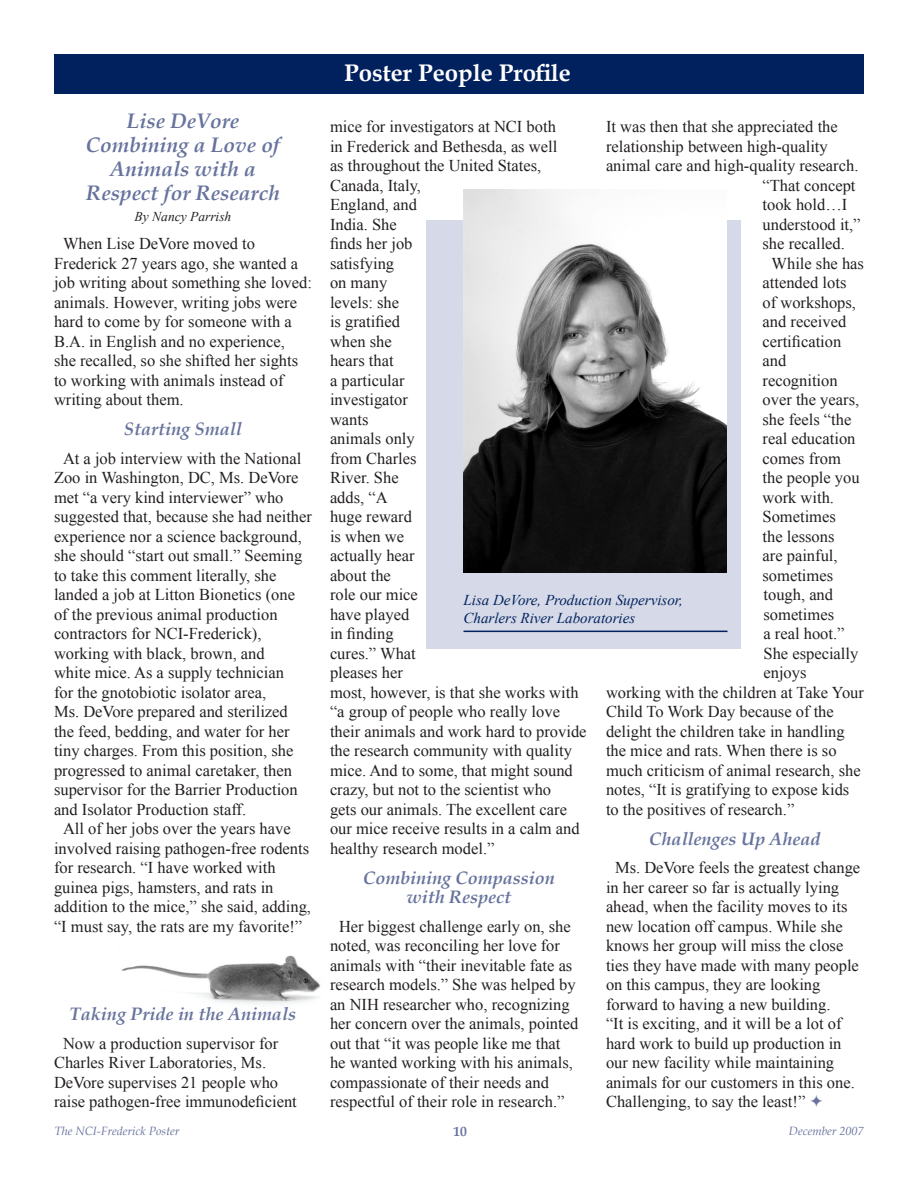
<style>
.page{position:relative;width:918px;height:1188px;background:#fff}
.page>*{position:absolute;margin:0;border:0;box-sizing:border-box;transform-origin:0 0}
._16pt_White_Heading{font:700 24px "Book Antiqua";color:#fff}
._14pt_3_Line_Subhead{font:italic 700 21px/24px "Book Antiqua";color:#67739d;text-align:center}
._12pt_SubSubhead{font:italic 700 18px/19.5px "Book Antiqua";color:#67739d;text-align:center}
.Main_Text{font:16.5px/19.5px "Times New Roman";color:#231f20}
.Cutlines{font:italic 15px/18px "Times New Roman";color:#00215d}
.Byline{font:italic 13.5px "Times New Roman";color:#231f20}
.t1{font:700 13.5px "Book Antiqua";color:#67739d}
.t2{font:italic 12px "Book Antiqua";color:#67739d}
</style>
<div class="page">
<div style="left:426px;top:220px;width:315px;height:430px;background:#d6d9e7"></div>
<div style="left:54px;top:54px;width:810px;height:40px;background:#00215d"></div>
<img style="left:121px;top:955px;width:200px;height:49px">
<img style="left:463px;top:189px;width:264px;height:384px">
<hr style="left:464px;top:631px;width:264px;height:1px;background:#00215d">
<p class="_14pt_3_Line_Subhead" style="left:86px;top:109px;width:196px">Lise DeVore<br>Combining a Love of<br>Animals with a<br>Respect for Research</p>
<p class="Byline" style="left:135px;top:207px;width:98px">By Nancy Parrish</p>
<p class="Main_Text" style="left:54px;top:233px;width:260px;text-indent:9px">When Lise DeVore moved to<br>Frederick 27 years ago, she wanted a job writing about something she loved: animals. However, writing jobs were hard to come by for someone with a<br>B.A. in English and no experience,<br>she recalled, so she shifted her sights to working with animals instead of writing about them.</p>
<p class="_12pt_SubSubhead" style="left:124px;top:419px;width:119px">Starting Small</p>
<p class="Main_Text" style="left:54px;top:448px;width:260px;text-indent:9px">At a job interview with the National Zoo in Washington, DC, Ms. DeVore met “a very kind interviewer” who suggested that, because she had neither experience nor a science background, she should “start out small.” Seeming to take this comment literally, she landed a job at Litton Bionetics (one of the previous animal production contractors for NCI-Frederick), working with black, brown, and<br>white mice. As a supply technician<br>for the gnotobiotic isolator area,<br>Ms. DeVore prepared and sterilized the feed, bedding, and water for her tiny charges. From this position, she progressed to animal caretaker, then supervisor for the Barrier Production and Isolator Production staff.</p>
<p class="Main_Text" style="left:54px;top:818px;width:259px;text-indent:9px">All of her jobs over the years have involved raising pathogen-free rodents for research. “I have worked with guinea pigs, hamsters, and rats in addition to the mice,” she said, adding, “I must say, the rats are my favorite!”</p>
<p class="_12pt_SubSubhead" style="left:70px;top:1004px;width:228px">Taking Pride in the Animals</p>
<p class="Main_Text" style="left:54px;top:1033px;width:244px;text-indent:9px">Now a production supervisor for Charles River Laboratories, Ms.<br>DeVore supervises 21 people who raise pathogen-free immunodeficient</p>
<p class="_16pt_White_Heading" style="left:344px;top:57px;width:228px">Poster People Profile</p>
<p class="Main_Text" style="left:330px;top:116px;width:258px">mice for investigators at NCI both<br>in Frederick and Bethesda, as well<br>as throughout the United States,<br>Canada, Italy,<br>England, and<br>India. She<br>finds her job<br>satisfying<br>on many<br>levels: she<br>is gratified<br>when she<br>hears that<br>a particular<br>investigator<br>wants<br>animals only<br>from Charles<br>River. She<br>adds, “A<br>huge reward<br>is when we<br>actually hear<br>about the<br>role our mice<br>have played<br>in finding<br>cures.” What<br>pleases her<br>most, however, is that she works with “a group of people who really love their animals and work hard to provide the research community with quality mice. And to some, that might sound crazy, but not to the scientist who<br>gets our animals. The excellent care our mice receive results in a calm and healthy research model.”</p>
<p class="_12pt_SubSubhead" style="left:363px;top:868px;width:193px">Combining Compassion with Respect</p>
<p class="Main_Text" style="left:330px;top:916px;width:250px;text-indent:9px">Her biggest challenge early on, she noted, was reconciling her love for animals with “their inevitable fate as research models.” She was helped by an NIH researcher who, recognizing her concern over the animals, pointed out that “it was people like me that he wanted working with his animals, compassionate of their needs and respectful of their role in research.”</p>
<p class="Main_Text" style="left:606px;top:116px;width:233px">It was then that she appreciated the</p>
<p class="Main_Text" style="left:606px;top:136px;width:223px">relationship between high-quality</p>
<p class="Main_Text" style="left:606px;top:155px;width:254px">animal care and high-quality research.</p>
<p class="Main_Text" style="left:763px;top:175px;width:95px">“That concept</p>
<p class="Main_Text" style="left:763px;top:194px;width:86px">took hold…I</p>
<p class="Main_Text" style="left:763px;top:214px;width:100px">understood it,”</p>
<p class="Main_Text" style="left:763px;top:233px;width:84px">she recalled.</p>
<p class="Main_Text" style="left:772px;top:253px;width:94px">While she has</p>
<p class="Main_Text" style="left:763px;top:272px;width:85px">attended lots</p>
<p class="Main_Text" style="left:763px;top:292px;width:95px">of workshops,</p>
<p class="Main_Text" style="left:763px;top:311px;width:85px">and received</p>
<p class="Main_Text" style="left:763px;top:331px;width:80px">certification</p>
<p class="Main_Text" style="left:763px;top:350px;width:25px">and</p>
<p class="Main_Text" style="left:763px;top:370px;width:77px">recognition</p>
<p class="Main_Text" style="left:763px;top:389px;width:98px">over the years,</p>
<p class="Main_Text" style="left:763px;top:409px;width:90px">she feels “the</p>
<p class="Main_Text" style="left:763px;top:428px;width:95px">real education</p>
<p class="Main_Text" style="left:763px;top:448px;width:80px">comes from</p>
<p class="Main_Text" style="left:763px;top:467px;width:99px">the people you</p>
<p class="Main_Text" style="left:763px;top:487px;width:73px">work with.</p>
<p class="Main_Text" style="left:763px;top:506px;width:75px">Sometimes</p>
<p class="Main_Text" style="left:763px;top:526px;width:73px">the lessons</p>
<p class="Main_Text" style="left:763px;top:545px;width:77px">are painful,</p>
<p class="Main_Text" style="left:763px;top:565px;width:72px">sometimes</p>
<p class="Main_Text" style="left:764px;top:584px;width:71px">tough, and</p>
<p class="Main_Text" style="left:764px;top:604px;width:72px">sometimes</p>
<p class="Main_Text" style="left:764px;top:623px;width:83px">a real hoot.”</p>
<p class="Main_Text" style="left:764px;top:643px;width:96px">She especially</p>
<p class="Main_Text" style="left:764px;top:662px;width:45px">enjoys</p>
<p class="Main_Text" style="left:606px;top:682px;width:260px">working with the children at Take Your</p>
<p class="Main_Text" style="left:606px;top:701px;width:229px">Child To Work Day because of the</p>
<p class="Main_Text" style="left:606px;top:721px;width:240px">delight the children take in handling</p>
<p class="Main_Text" style="left:606px;top:740px;width:232px">the mice and rats. When there is so</p>
<p class="Main_Text" style="left:606px;top:760px;width:256px">much criticism of animal research, she</p>
<p class="Main_Text" style="left:606px;top:779px;width:245px">notes, “It is gratifying to expose kids</p>
<p class="Main_Text" style="left:606px;top:799px;width:190px">to the positives of research.”</p>
<p class="_12pt_SubSubhead" style="left:649px;top:829px;width:173px">Challenges Up Ahead</p>
<p class="Main_Text" style="left:606px;top:857px;width:256px;text-indent:9px">Ms. DeVore feels the greatest change in her career so far is actually lying ahead, when the facility moves to its new location off campus. While she knows her group will miss the close ties they have made with many people on this campus, they are looking forward to having a new building.<br>“It is exciting, and it will be a lot of hard work to build up production in our new facility while maintaining animals for our customers in this one.<br>Challenging, to say the least!”</p>
<p class="Cutlines" style="left:464px;top:591px;width:221px">Lisa DeVore, Production Supervisor,<br>Charlers River Laboratories</p>
<p class="t2" style="left:54px;top:1123px;width:126px">The NCI-Frederick Poster</p>
<p class="t1" style="left:454px;top:1123px;width:15px">10</p>
<p class="t2" style="left:789px;top:1123px;width:76px">December 2007</p>
</div>
